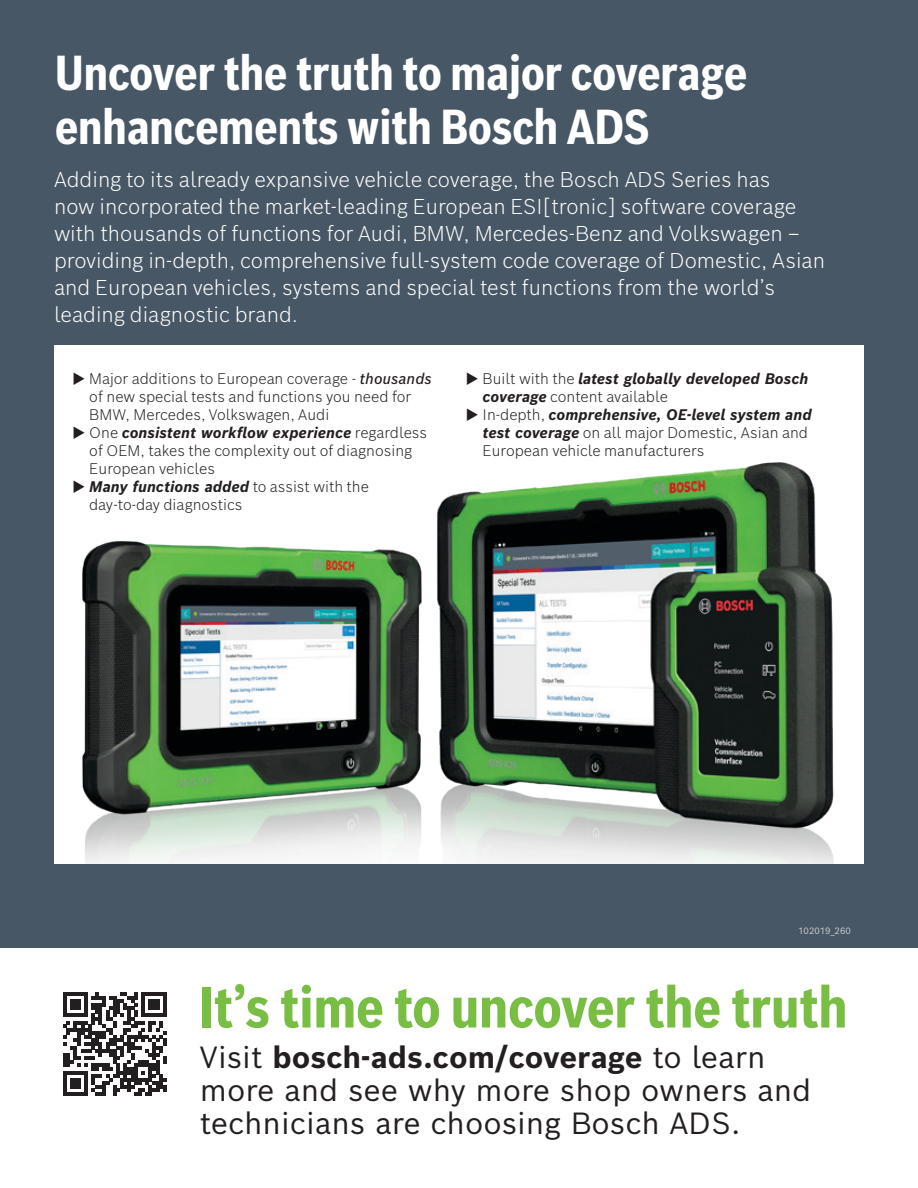
<style>
.page{position:relative;width:918px;height:1188px;background:#fff}
.page>*{position:absolute;margin:0;border:0;box-sizing:border-box;transform-origin:0 0}
.t1{font:700 57px "Bosch Sans Cond";color:#78be43}
.t2{font:700 48px/54px "Bosch Sans Cond";color:#fff}
.t3{font:30px/33px "Bosch Sans";color:#231f20}
.t4{font:300 21px/27px "Bosch Sans";color:#fff}
.t5{font:300 15px/18px "Bosch Sans";color:#231f20}
.t6{font:italic 700 15px "Bosch Sans";color:#231f20}
.t7{font:9px "Bosch Sans";color:#d1d3d4}
.s1{font-weight:500;font-style:italic}
.s2{font-weight:300;font-style:normal}
.s3{font-weight:700;font-style:italic}
.s4{font-weight:700}
</style>
<div class="page">
<div style="left:0;top:0;width:918px;height:948px;background:#475765"></div>
<div style="left:54px;top:345px;width:810px;height:519px;background:#fff"></div>
<img style="left:82px;top:462px;width:752px;height:402px">
<svg style="left:63px;top:992px;width:104px;height:104px"></svg>
<h2 class="t2" style="left:55px;top:43px;width:694px">Uncover the truth to major coverage enhancements with Bosch ADS</h2>
<p class="t4" style="left:54px;top:165px;width:773px">Adding to its already expansive vehicle coverage, the Bosch ADS Series has<br>now incorporated the market-leading European ESI[tronic] software coverage with thousands of functions for Audi, BMW, Mercedes-Benz and Volkswagen – providing in-depth, comprehensive full-system code coverage of Domestic, Asian and European vehicles, systems and special test functions from the world’s leading diagnostic brand.</p>
<p class="t5" style="left:73px;top:369px;width:361px">◆ Major additions to European coverage - <span class="s1">thousands</span></p>
<p class="t6" style="left:466px;top:369px;width:344px">◆ <span class="s2">Built with the</span> latest globally developed Bosch</p>
<p class="t5" style="left:89px;top:387px;width:323px">of new special tests and functions you need for</p>
<p class="t5" style="left:483px;top:387px;width:187px"><span class="s3">coverage</span> content available</p>
<p class="t5" style="left:89px;top:405px;width:242px">BMW, Mercedes, Volkswagen, Audi</p>
<p class="t6" style="left:466px;top:405px;width:347px">◆ <span class="s2">In-depth,</span> comprehensive, OE-level system and</p>
<p class="t6" style="left:73px;top:423px;width:356px">◆ <span class="s2">One</span> consistent workfow experience <span class="s2">regardless</span></p>
<p class="t5" style="left:483px;top:423px;width:327px"><span class="s3">test coverage</span> on all major Domestic, Asian and</p>
<p class="t5" style="left:89px;top:441px;width:324px">of OEM, takes the complexity out of diagnosing<br>European vehicles</p>
<p class="t5" style="left:89px;top:477px;width:281px;text-indent:-17px">◆ <span class="s3">Many functions added</span> to assist with the day-to-day diagnostics</p>
<p class="t5" style="left:483px;top:441px;width:223px">European vehicle manufacturers</p>
<p class="t7" style="left:798px;top:925px;width:54px">102019_260</p>
<h1 class="t1" style="left:199px;top:964px;width:650px">It’s time to uncover the truth</h1>
<h3 class="t3" style="left:200px;top:1040px;width:613px">Visit <span class="s4">bosch-ads.com/coverage</span> to learn more and see why more shop owners and technicians are choosing Bosch ADS.</h3>
</div>
